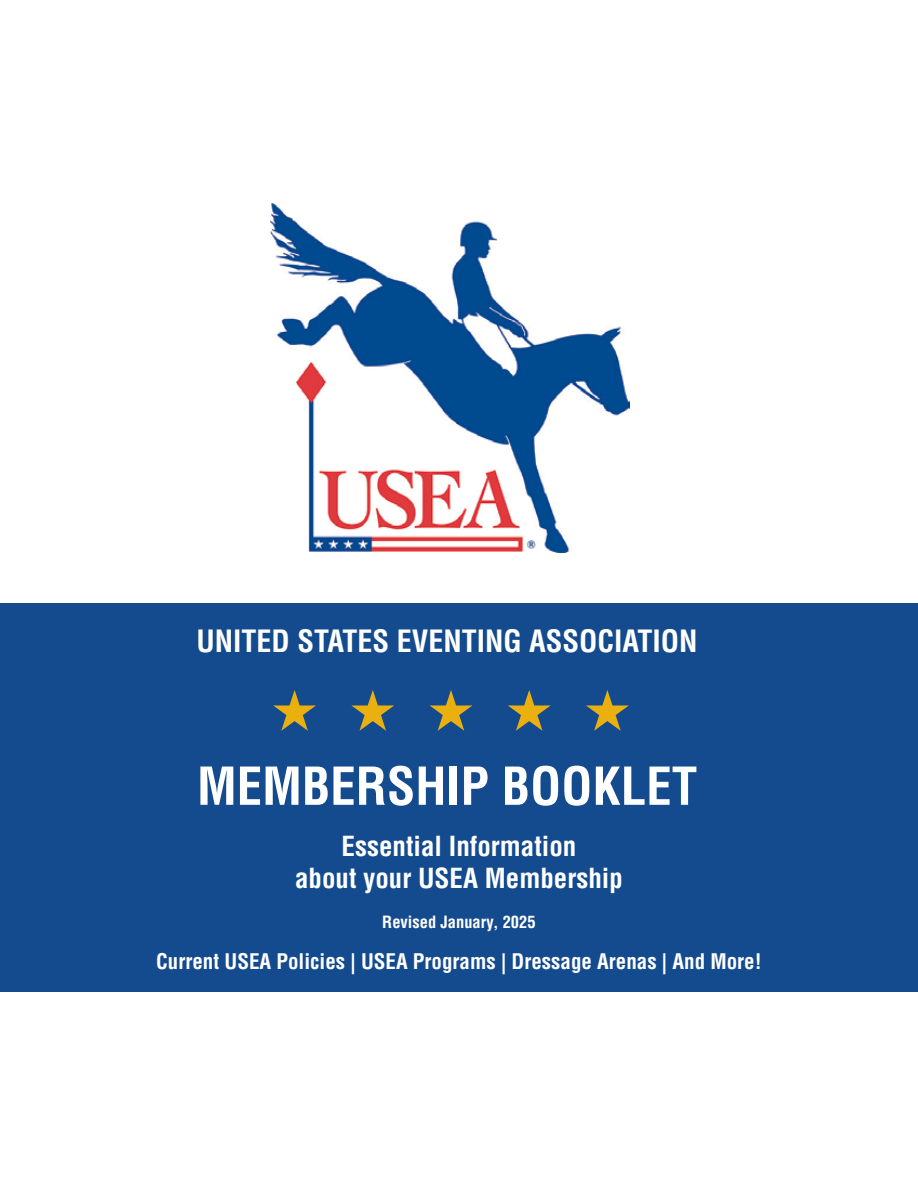
<style>
.page{position:relative;width:918px;height:1188px;background:#fff}
.page>*{position:absolute;margin:0;border:0;box-sizing:border-box;transform-origin:0 0}
.t1{font:57px "Zapf Dingbats ITC";color:#eab010}
.t2{font:700 condensed 51px "Helvetica LT Std";color:#fff}
.t3{font:700 condensed 30px "Helvetica LT Std";color:#fff}
.t4{font:700 condensed 27px/32.4px "Helvetica LT Std";color:#fff;text-align:center}
.t5{font:700 condensed 21px "Helvetica LT Std";color:#fff}
.t6{font:700 condensed 16.5px "Helvetica LT Std";color:#fff}
</style>
<div class="page">
<div style="left:0;top:603px;width:918px;height:389px;background:#144b8e"></div>
<img style="left:271px;top:204px;width:359px;height:348px">
<h3 class="t3" style="left:197px;top:623px;width:502px">UNITED STATES EVENTING ASSOCIATION</h3>
<h1 class="t1" style="left:271px;top:684px;width:361px">★ ★ ★ ★ ★</h1>
<h2 class="t2" style="left:197px;top:754px;width:502px">MEMBERSHIP BOOKLET</h2>
<p class="t4" style="left:295px;top:830px;width:329px">Essential Information<br>about your USEA Membership</p>
<p class="t6" style="left:382px;top:912px;width:155px">Revised January, 2025</p>
<p class="t5" style="left:156px;top:948px;width:607px">Current USEA Policies | USEA Programs | Dressage Arenas | And More!</p>
</div>
